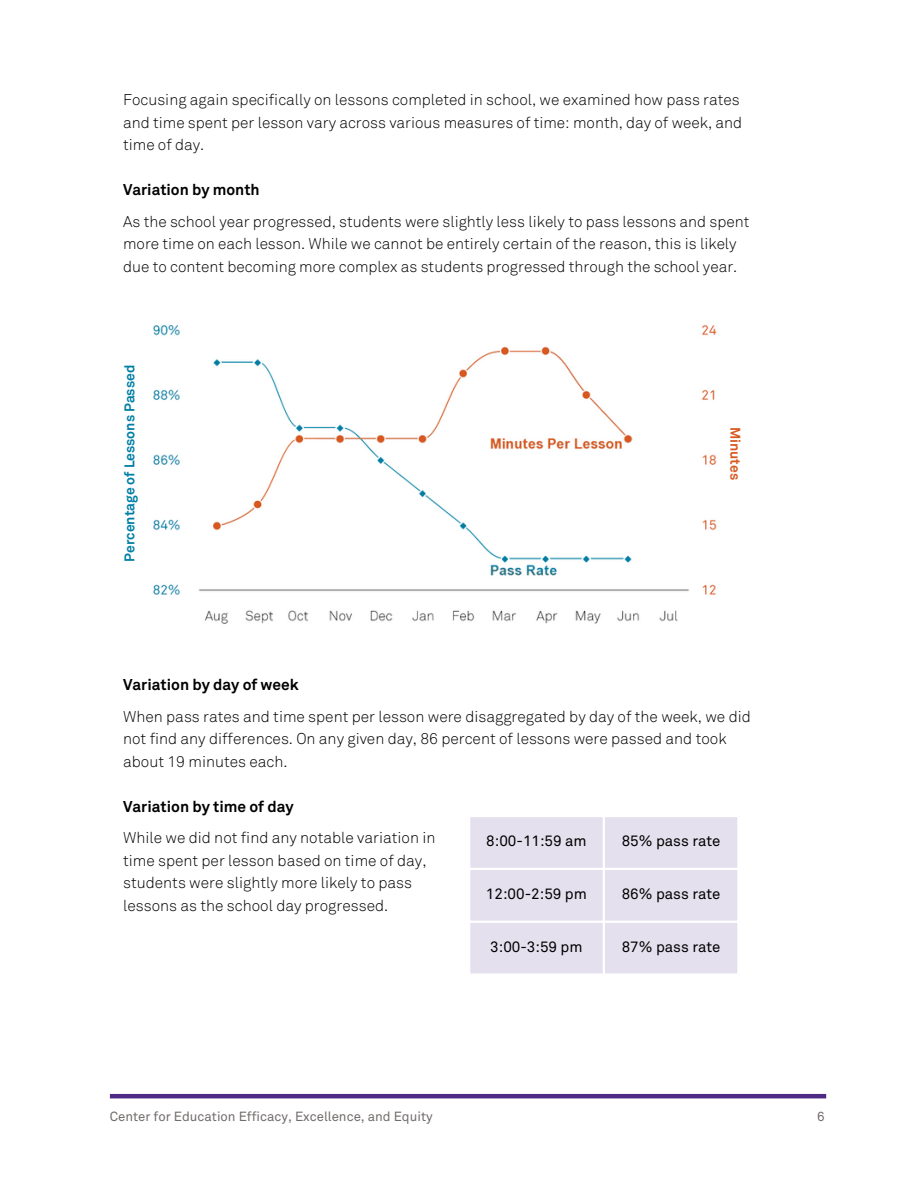
<style>
.page{position:relative;width:918px;height:1188px;background:#fff}
.page>*{position:absolute;margin:0;border:0;box-sizing:border-box;transform-origin:0 0}
.t1{font:300 15.45px/22.5px "Akkurat Pro";color:#000}
.t2{font:700 15.45px "Akkurat Pro";color:#000}
.t3{font:15px "Akkurat Pro";color:#000}
.t4{font:700 13.95px "Akkurat Pro";color:#007fa4}
.t5{font:700 13.95px "Akkurat Pro";color:#d85920}
.t6{font:13.2px "Akkurat Pro";color:#716c6b}
</style>
<div class="page">
<hr style="left:110px;top:1094px;width:716px;height:4px;background:#4e2a84">
<img style="left:153px;top:325px;width:564px;height:299px">
<div style="left:470px;top:817px;width:267px;height:157px;background:#e4e0ee"></div>
<hr style="left:603px;top:817px;width:2px;height:157px;background:#fff">
<hr style="left:468px;top:868px;width:272px;height:2px;background:#fff">
<hr style="left:468px;top:921px;width:272px;height:2px;background:#fff">
<p class="t1" style="left:123px;top:90px;width:621px">Focusing again specifically on lessons completed in school, we examined how pass rates and time spent per lesson vary across various measures of time: month, day of week, and time of day.</p>
<p class="t2" style="left:123px;top:183px;width:138px">Variation by month</p>
<p class="t1" style="left:123px;top:211px;width:628px">As the school year progressed, students were slightly less likely to pass lessons and spent more time on each lesson. While we cannot be entirely certain of the reason, this is likely due to content becoming more complex as students progressed through the school year.</p>
<p class="t4" style="left:124px;top:562px;width:198px;rotate:-90deg">Percentage of Lessons Passed</p>
<p class="t5" style="left:741px;top:427px;width:55px;rotate:90deg">Minutes</p>
<p class="t2" style="left:123px;top:678px;width:177px">Variation by day of week</p>
<p class="t1" style="left:123px;top:706px;width:629px">When pass rates and time spent per lesson were disaggregated by day of the week, we did not find any differences. On any given day, 86 percent of lessons were passed and took about 19 minutes each.</p>
<p class="t2" style="left:123px;top:800px;width:172px">Variation by time of day</p>
<p class="t1" style="left:123px;top:827px;width:314px">While we did not find any notable variation in time spent per lesson based on time of day, students were slightly more likely to pass lessons as the school day progressed.</p>
<p class="t3" style="left:486px;top:835px;width:102px">8:00-11:59 am</p>
<p class="t3" style="left:622px;top:835px;width:100px">85% pass rate</p>
<p class="t3" style="left:486px;top:888px;width:103px">12:00-2:59 pm</p>
<p class="t3" style="left:622px;top:888px;width:100px">86% pass rate</p>
<p class="t3" style="left:490px;top:940px;width:94px">3:00-3:59 pm</p>
<p class="t3" style="left:622px;top:940px;width:100px">87% pass rate</p>
<p class="t6" style="left:110px;top:1110px;width:324px">Center for Education Efficacy, Excellence, and Equity</p>
<p class="t6" style="left:817px;top:1110px;width:9px">6</p>
</div>
